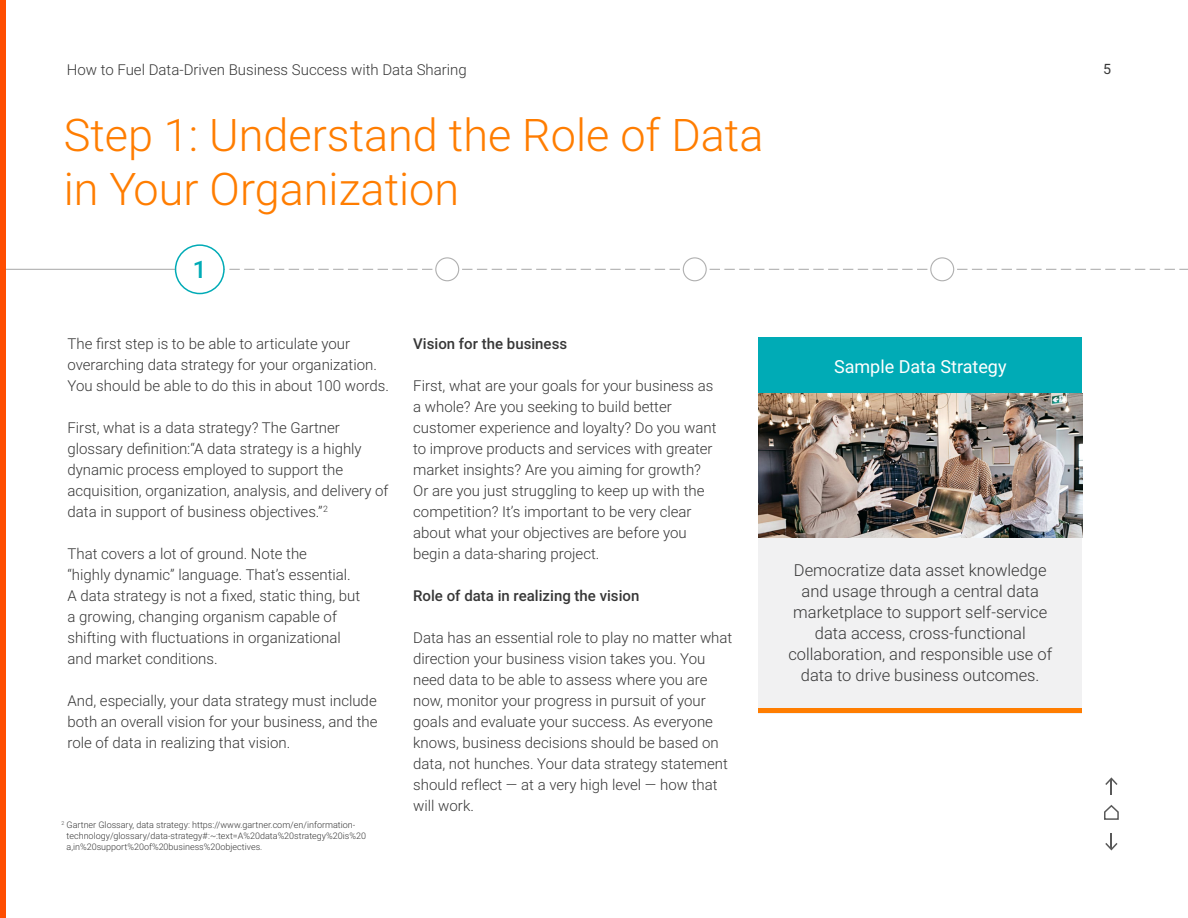
<style>
.page{position:relative;width:1188px;height:918px;background:#fff}
.page>*{position:absolute;margin:0;border:0;box-sizing:border-box;transform-origin:0 0}
.t1{font:300 45px/54px "Roboto";color:#ff7d00}
.t2{font:500 24.15px "Roboto";color:#00abb6}
.t3{font:18px "Roboto";color:#fff}
.t4{font:300 16.5px/21px "Roboto";color:#373737;text-align:center}
.t5{font:300 15px/21px "Roboto";color:#373737}
.t6{font:500 15px "Roboto";color:#373737}
.t7{font:14.25px "Roboto";color:#373737}
.t8{font:300 9px/10.8px "Roboto";color:#373737}
</style>
<div class="page">
<svg style="left:229px;top:269px;width:959px;height:1px"></svg>
<hr style="left:3px;top:269px;width:197px;height:1px;background:#b0b0b0">
<div style="left:176px;top:245px;width:48px;height:49px;background:#fff;border-radius:50%"></div>
<div style="left:175px;top:244px;width:50px;height:50px;border:2px solid #00abb6;border-radius:50%"></div>
<div style="left:436px;top:258px;width:23px;height:23px;background:#fff;border-radius:50%"></div>
<div style="left:435px;top:257px;width:24px;height:24px;border:1px solid #b0b0b0;border-radius:50%"></div>
<div style="left:683px;top:258px;width:23px;height:23px;background:#fff;border-radius:50%"></div>
<div style="left:683px;top:257px;width:24px;height:24px;border:1px solid #b0b0b0;border-radius:50%"></div>
<div style="left:931px;top:258px;width:23px;height:23px;background:#fff;border-radius:50%"></div>
<div style="left:930px;top:257px;width:24px;height:24px;border:1px solid #b0b0b0;border-radius:50%"></div>
<div style="left:0;top:0;width:5px;height:918px;background:#ff4d00"></div>
<svg style="left:1105px;top:777px;width:13px;height:18px"></svg>
<svg style="left:1105px;top:833px;width:13px;height:18px"></svg>
<svg style="left:1104px;top:805px;width:15px;height:15px"></svg>
<div style="left:758px;top:338px;width:324px;height:371px;background:#00abb6"></div>
<div style="left:758px;top:496px;width:324px;height:217px;background:#f1f1f2"></div>
<img style="left:758px;top:393px;width:324px;height:144px">
<hr style="left:758px;top:709px;width:324px;height:4px;background:#ff7d00">
<p class="t5" style="left:67px;top:59px;width:402px">How to Fuel Data-Driven Business Success with Data Sharing</p>
<p class="t7" style="left:1103px;top:59px;width:10px">5</p>
<h1 class="t1" style="left:64px;top:106px;width:701px">Step 1: Understand the Role of Data in Your Organization</h1>
<h2 class="t2" style="left:193px;top:253px;width:15px">1</h2>
<p class="t5" style="left:68px;top:332px;width:323px">The first step is to be able to articulate your overarching data strategy for your organization.<br>You should be able to do this in about 100 words.</p>
<p class="t5" style="left:68px;top:416px;width:323px">First, what is a data strategy? The Gartner glossary definition:“A data strategy is a highly dynamic process employed to support the acquisition, organization, analysis, and delivery of data in support of business objectives.”<sup>2</sup></p>
<p class="t5" style="left:68px;top:542px;width:294px">That covers a lot of ground. Note the<br>“highly dynamic” language. That’s essential.<br>A data strategy is not a fixed, static thing, but a growing, changing organism capable of shifting with fluctuations in organizational and market conditions.</p>
<p class="t5" style="left:68px;top:689px;width:312px;text-align:justify">And, especially, your data strategy must include both an overall vision for your business, and the role of data in realizing that vision.</p>
<p class="t8" style="left:67px;top:819px;width:301px;text-indent:-5px"><sup>2</sup> Gartner Glossary, data strategy: https://www.gartner.com/en/information&shy;technology/glossary/data-strategy#:~:text=A%20data%20strategy%20is%20 a,in%20support%20of%20business%20objectives.</p>
<p class="t6" style="left:413px;top:333px;width:155px">Vision for the business</p>
<p class="t5" style="left:413px;top:374px;width:305px">First, what are your goals for your business as a whole? Are you seeking to build better customer experience and loyalty? Do you want to improve products and services with greater market insights? Are you aiming for growth?<br>Or are you just struggling to keep up with the competition? It’s important to be very clear about what your objectives are before you begin a data-sharing project.</p>
<p class="t6" style="left:413px;top:585px;width:228px">Role of data in realizing the vision</p>
<p class="t5" style="left:413px;top:626px;width:321px">Data has an essential role to play no matter what direction your business vision takes you. You need data to be able to assess where you are now, monitor your progress in pursuit of your goals and evaluate your success. As everyone knows, business decisions should be based on data, not hunches. Your data strategy statement should reflect — at a very high level — how that will work.</p>
<p class="t3" style="left:834px;top:354px;width:174px">Sample Data Strategy</p>
<p class="t4" style="left:788px;top:559px;width:265px">Democratize data asset knowledge and usage through a central data marketplace to support self-service data access, cross-functional collaboration, and responsible use of data to drive business outcomes.</p>
</div>
